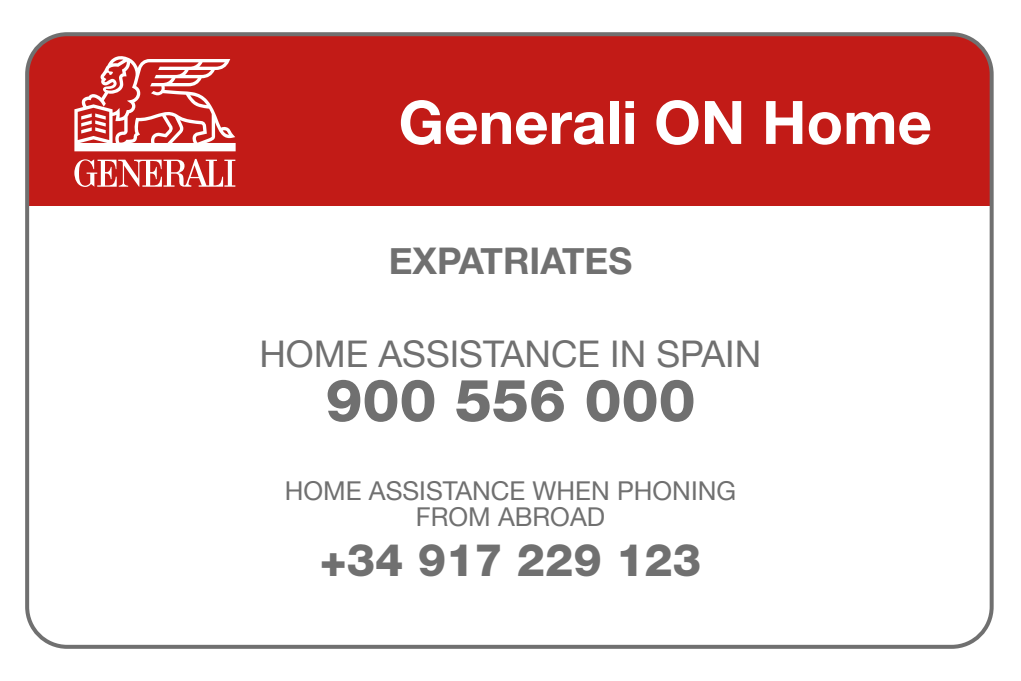
<style>
.page{position:relative;width:1021px;height:681px;background:#fff}
.page>*{position:absolute;margin:0;border:0;box-sizing:border-box;transform-origin:0 0}
.t1{font:700 60px "Helvetica Neue";color:#fff}
.t2{font:800 58.8px "Helvetica Neue LT Std";color:#707070}
.t3{font:800 44.8px "Helvetica Neue LT Std";color:#707070}
.t4{font:36.8px "Helvetica Neue";color:#707070}
.t5{font:700 36.8px "Helvetica Neue";color:#707070}
.t6{font:26px/26px "Helvetica Neue";color:#707070;text-align:center}
</style>
<div class="page">
<div style="left:27px;top:34px;width:964px;height:171px;background:#c21b17"></div>
<div style="left:25px;top:32px;width:968px;height:616px;border:4px solid #707070;border-radius:40px"></div>
<svg style="left:74px;top:159px;width:161px;height:28px"></svg>
<svg style="left:74px;top:56px;width:162px;height:95px"></svg>
<h1 class="t1" style="left:398px;top:75px;width:535px">Generali ON Home</h1>
<h3 class="t5" style="left:389px;top:232px;width:245px">EXPATRIATES</h3>
<h3 class="t4" style="left:259px;top:327px;width:503px">HOME ASSISTANCE IN SPAIN</h3>
<h2 class="t2" style="left:325px;top:365px;width:371px">900 556 000</h2>
<p class="t6" style="left:285px;top:479px;width:452px">HOME ASSISTANCE WHEN PHONING<br>FROM ABROAD</p>
<h3 class="t3" style="left:320px;top:533px;width:383px">+34 917 229 123</h3>
</div>
